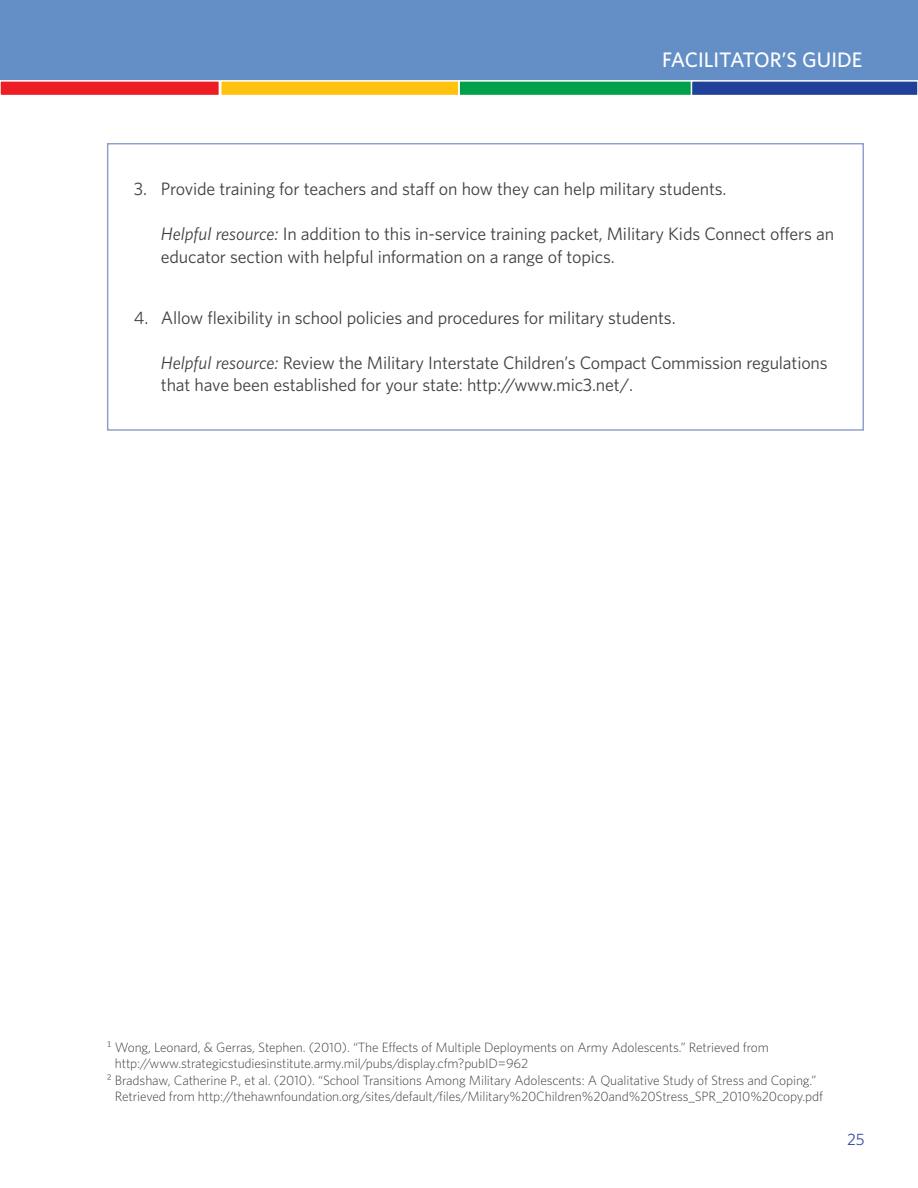
<style>
.page{position:relative;width:918px;height:1188px;background:#fff}
.page>*{position:absolute;margin:0;border:0;box-sizing:border-box;transform-origin:0 0}
.t1{font:500 21px "Whitney";color:#fff}
.t2{font:18px/22.5px "Whitney";letter-spacing:-.01em;color:#414042}
.t3{font:16.5px "Whitney";color:#384da1}
.t4{font:300 13.5px "Whitney";letter-spacing:-.01em;color:#414042}
.s1{font-style:italic}
</style>
<div class="page">
<div style="left:0;top:0;width:918px;height:81px;background:#638fc6"></div>
<div style="left:0;top:80px;width:220px;height:16px;background:#ed1d24;border:2px solid #fff"></div>
<div style="left:220px;top:80px;width:240px;height:16px;background:#ffc20e;border:2px solid #fff"></div>
<div style="left:458px;top:80px;width:241px;height:16px;background:#00a14b;border:2px solid #fff"></div>
<div style="left:691px;top:80px;width:227px;height:16px;background:#21409a;border:2px solid #fff"></div>
<p class="t1" style="left:662px;top:46px;width:202px">FACILITATOR’S GUIDE</p>
<p class="t2" style="left:134px;top:177px;width:592px">3. Provide training for teachers and staff on how they can help military students.</p>
<p class="t2" style="left:161px;top:222px;width:675px"><span class="s1">Helpful resource:</span> In addition to this in-service training packet, Military Kids Connect offers an educator section with helpful information on a range of topics.</p>
<p class="t2" style="left:134px;top:306px;width:541px">4. Allow flexibility in school policies and procedures for military students.</p>
<p class="t2" style="left:161px;top:351px;width:668px"><span class="s1">Helpful resource:</span> Review the Military Interstate Children’s Compact Commission regulations that have been established for your state: http://www.mic3.net/.</p>
<p class="t4" style="left:107px;top:1038px;width:663px">¹ Wong, Leonard, &amp; Gerras, Stephen. (2010). “The Effects of Multiple Deployments on Army Adolescents.” Retrieved from</p>
<p class="t4" style="left:115px;top:1054px;width:415px">http://www.strategicstudiesinstitute.army.mil/pubs/display.cfm?pubID=962</p>
<p class="t4" style="left:107px;top:1071px;width:711px">² Bradshaw, Catherine P., et al. (2010). “School Transitions Among Military Adolescents: A Qualitative Study of Stress and Coping.”</p>
<p class="t4" style="left:115px;top:1087px;width:710px">Retrieved from http://thehawnfoundation.org/sites/default/files/Military%20Children%20and%20Stress_SPR_2010%20copy.pdf</p>
<p class="t3" style="left:847px;top:1128px;width:19px">25</p>
</div>
